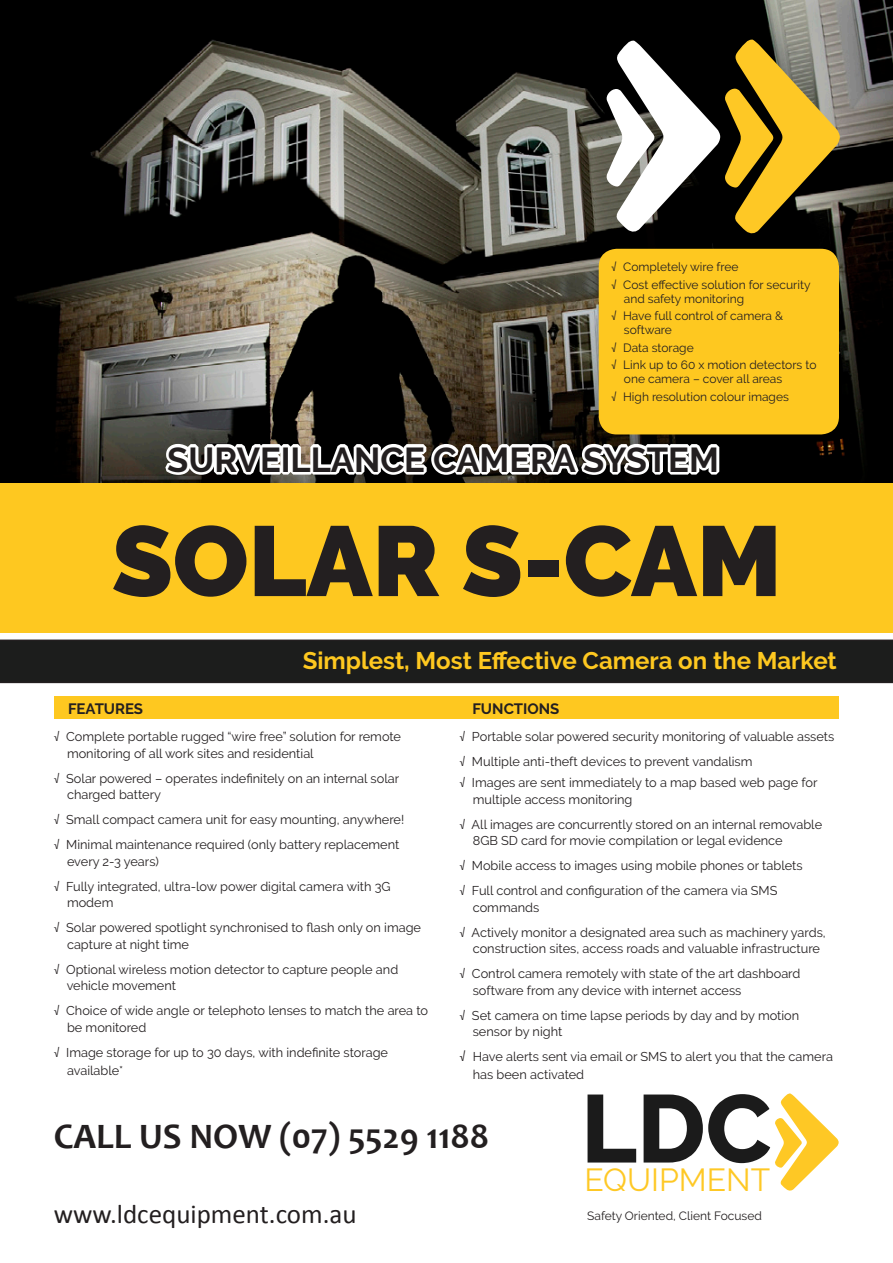
<style>
.page{position:relative;width:893px;height:1263px;background:#fff}
.page>*{position:absolute;margin:0;border:0;box-sizing:border-box;transform-origin:0 0}
.t1{font:900 99px "Raleway";color:#231f20}
.t2{font:800 95.85px "Raleway";color:#1b1b1b}
.t3{font:700 36px "Candara";color:#231f20}
.t4{font:700 34.5px "Raleway";color:#231f20}
.t5{font:31.8px "Raleway";color:#fec825}
.t6{font:27px "Calibri";color:#231f20}
.t7{font:700 24px "Raleway";color:#fec820}
.t8{font:700 15px "Raleway";color:#231f20}
.t9{font:12.75px/25px "Raleway";color:#231f20}
.t10{font:12px/17.7px "Raleway";color:#231f20}
.s1{font-size:13.5px}
</style>
<div class="page">
<img style="left:0;top:0;width:893px;height:483px">
<div style="left:54px;top:696px;width:785px;height:23px;background:#fec820"></div>
<div style="left:0;top:483px;width:893px;height:149px;background:#fec820"></div>
<div style="left:0;top:639px;width:893px;height:44px;background:#1c1d1c"></div>
<svg style="left:775px;top:1093px;width:64px;height:98px"></svg>
<svg style="left:605px;top:39px;width:235px;height:195px"></svg>
<div style="left:599px;top:249px;width:240px;height:185px;background:#fec820;border-radius:18px"></div>
<svg style="left:160px;top:431px;width:562px;height:52px"></svg>
<p class="t10" style="left:612px;top:258px;width:200px">√ Completely wire free<br>√ Cost effective solution for security</p>
<p class="t10" style="left:612px;top:289px;width:173px;text-indent:12px">and safety monitoring<br>√ Have full control of camera &amp;</p>
<p class="t10" style="left:612px;top:321px;width:206px;text-indent:12px">software<br>√ Data storage<br>√ Link up to 60 x motion detectors to</p>
<p class="t10" style="left:612px;top:370px;width:179px;text-align:center">one camera – cover all areas<br>√ High resolution colour images</p>
<h3 class="t4" style="left:167px;top:440px;width:553px">SURVEILLANCE CAMERA SYSTEM</h3>
<h1 class="t1" style="left:112px;top:504px;width:671px">SOLAR S-CAM</h1>
<h3 class="t7" style="left:303px;top:647px;width:536px">Simplest, Most Effective Camera on the Market</h3>
<p class="t8" style="left:68px;top:700px;width:77px">FEATURES</p>
<p class="t9" style="left:67px;top:728px;width:336px;line-height:16.5px;text-indent:-13px">√ Complete portable rugged “wire free” solution for remote monitoring of all work sites and residential</p>
<p class="t9" style="left:67px;top:770px;width:334px;line-height:16.5px;text-indent:-13px">√ Solar powered – operates indefinitely on an internal solar charged battery</p>
<p class="t9" style="left:54px;top:807px;width:352px">√ Small compact camera unit for easy mounting, anywhere! √ Minimal maintenance required (only battery replacement</p>
<p class="t9" style="left:54px;top:849px;width:338px;text-indent:13px">every 2-3 years)<br>√ Fully integrated, ultra-low power digital camera with 3G</p>
<p class="t9" style="left:54px;top:890px;width:368px;text-indent:13px">modem<br>√ Solar powered spotlight synchronised to flash only on image</p>
<p class="t9" style="left:54px;top:932px;width:346px;text-indent:13px">capture at night time<br>√ Optional wireless motion detector to capture people and</p>
<p class="t9" style="left:54px;top:973px;width:376px;text-indent:13px">vehicle movement<br>√ Choice of wide angle or telephoto lenses to match the area to</p>
<p class="t9" style="left:54px;top:1015px;width:336px;text-indent:13px">be monitored<br>√ Image storage for up to 30 days, with indefinite storage</p>
<p class="t9" style="left:67px;top:1058px;width:58px">available*</p>
<p class="t8" style="left:472px;top:700px;width:89px">FUNCTIONS</p>
<p class="t9" style="left:460px;top:724px;width:376px">√ Portable solar powered security monitoring of valuable assets √ Multiple anti-theft devices to prevent vandalism</p>
<p class="t9" style="left:473px;top:774px;width:346px;line-height:16.5px;text-indent:-13px">√ Images are sent immediately to a map based web page for multiple access monitoring</p>
<p class="t9" style="left:473px;top:816px;width:351px;line-height:16.5px;text-indent:-13px">√ All images are concurrently stored on an internal removable<br>8GB SD card for movie compilation or legal evidence</p>
<p class="t9" style="left:460px;top:853px;width:344px">√ Mobile access to images using mobile phones or tablets √ Full control and configuration of the camera via SMS</p>
<p class="t9" style="left:460px;top:894px;width:367px;text-indent:13px">commands<br>√ Actively monitor a designated area such as machinery yards,</p>
<p class="t9" style="left:460px;top:936px;width:362px;text-indent:13px">construction sites, access roads and valuable infrastructure √ Control camera remotely with state of the art dashboard</p>
<p class="t9" style="left:460px;top:977px;width:341px;text-indent:13px">software from any device with internet access<br>√ Set camera on time lapse periods by day and by motion</p>
<p class="t9" style="left:460px;top:1019px;width:375px;text-indent:13px">sensor by night<br><span class="s1">√</span> Have alerts sent via email or SMS to alert you that the camera</p>
<p class="t9" style="left:473px;top:1062px;width:113px">has been activated</p>
<h3 class="t3" style="left:54px;top:1114px;width:437px">CALL US NOW (07) 5529 1188</h3>
<h2 class="t2" style="left:581px;top:1074px;width:192px">LDC</h2>
<h3 class="t5" style="left:584px;top:1161px;width:187px">EQUIPMENT</h3>
<h3 class="t6" style="left:54px;top:1195px;width:304px">www.ldcequipment.com.au</h3>
<p class="t10" style="left:587px;top:1206px;width:176px">Safety Oriented, Client Focused</p>
</div>
